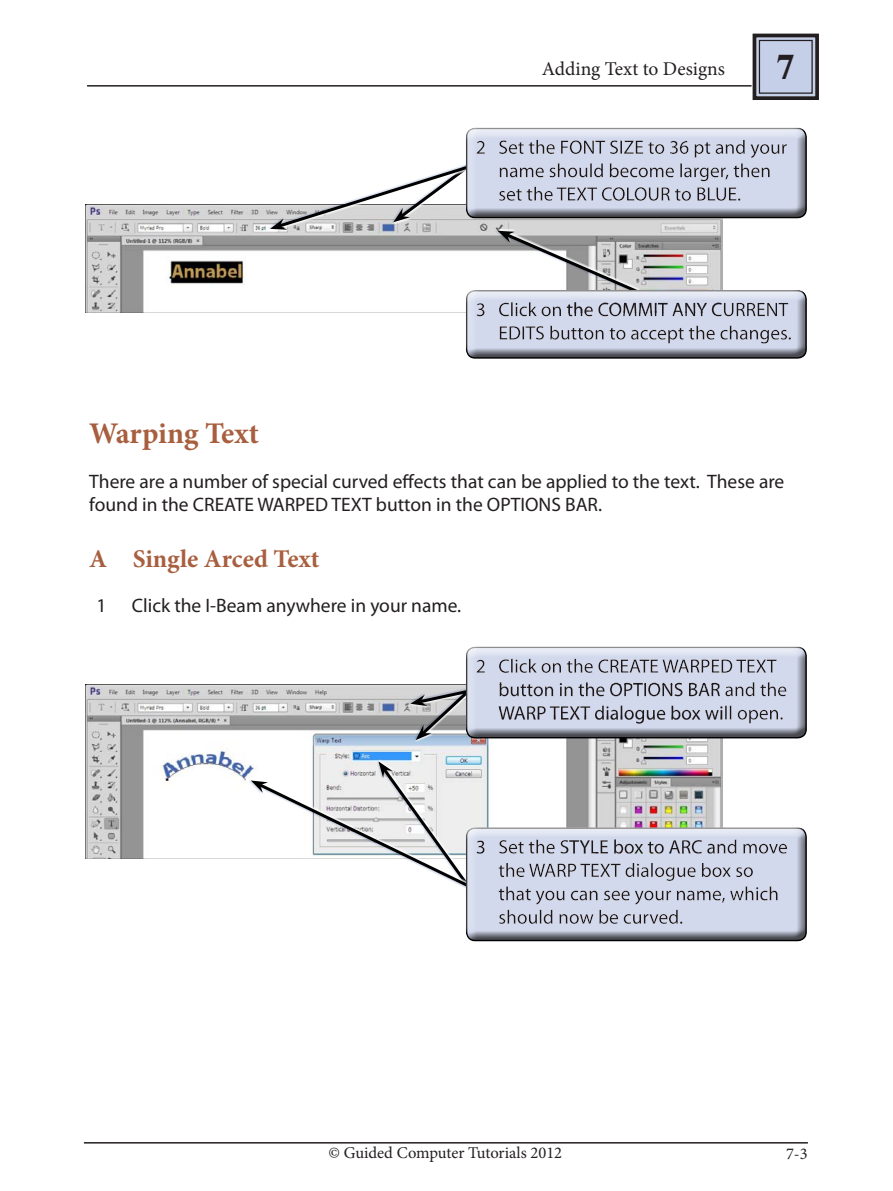
<style>
.page{position:relative;width:893px;height:1191px;background:#fff}
.page>*{position:absolute;margin:0;border:0;box-sizing:border-box;transform-origin:0 0}
.Index_section{font:700 36px "Times";color:#231f20}
.Sub-Head{font:700 30px "Minion Pro";letter-spacing:-.005em;color:#a85f3f}
.Sub-Head_point{font:700 25.5px "Minion Pro";color:#a85f3f}
.Paragraph{font:19.5px/23.4px "Myriad Pro";color:#231f20}
.Body{font:19.5px "Myriad Pro";color:#231f20}
.Body-2{font:19.5px "Minion Pro";color:#231f20}
.Body-3{font:16.5px "Minion Pro";color:#231f20}
</style>
<div class="page">
<hr style="left:84px;top:1142px;width:724px;height:1px;background:#231f20">
<hr style="left:87px;top:85px;width:665px;height:2px;background:#231f20">
<svg style="left:751px;top:33px;width:68px;height:67px;background:#a2a8ba"></svg>
<div style="left:759px;top:40px;width:54px;height:54px;border:1px solid #231f20"></div>
<img style="left:85px;top:204px;width:185px;height:108px">
<img style="left:85px;top:684px;width:638px;height:174px">
<div style="left:408px;top:689px;width:61px;height:19px;background:#d8d8d8"></div>
<div style="left:408px;top:688px;width:60px;height:17px;background:#1c41a2;opacity:.18"></div>
<div style="left:413px;top:692px;width:57px;height:50px;background:#fff;opacity:.94"></div>
<div style="left:465px;top:125px;width:345px;height:87px;background:#fff;opacity:.75"></div>
<svg style="left:270px;top:128px;width:536px;height:185px"></svg>
<div style="left:465px;top:287px;width:349px;height:72px;background:#231f20;opacity:.75"></div>
<svg style="left:410px;top:684px;width:313px;height:56px"></svg>
<div style="left:465px;top:644px;width:345px;height:88px;background:#fff;opacity:.75"></div>
<div style="left:465px;top:647px;width:345px;height:92px;background:#231f20;opacity:.75"></div>
<svg style="left:251px;top:761px;width:472px;height:127px"></svg>
<div style="left:465px;top:824px;width:345px;height:111px;background:#fff;opacity:.75"></div>
<div style="left:465px;top:828px;width:345px;height:113px;background:#231f20;opacity:.75"></div>
<p class="Body-2" style="left:542px;top:56px;width:185px">Adding Text to Designs</p>
<p class="Index_section" style="left:777px;top:33px;width:19px">7</p>
<p class="Sub-Head" style="left:89px;top:412px;width:171px">Warping Text</p>
<p class="Paragraph" style="left:89px;top:469px;width:697px">There are a number of special curved effects that can be applied to the text. These are found in the CREATE WARPED TEXT button in the OPTIONS BAR.</p>
<p class="Sub-Head_point" style="left:89px;top:541px;width:232px">A Single Arced Text</p>
<p class="Body" style="left:96px;top:593px;width:12px">1</p>
<p class="Body" style="left:132px;top:593px;width:331px">Click the I-Beam anywhere in your name.</p>
<p class="Body-3" style="left:328px;top:1141px;width:235px">© Guided Computer Tutorials 2012</p>
<p class="Body-3" style="left:786px;top:1142px;width:23px">7-3</p>
</div>
